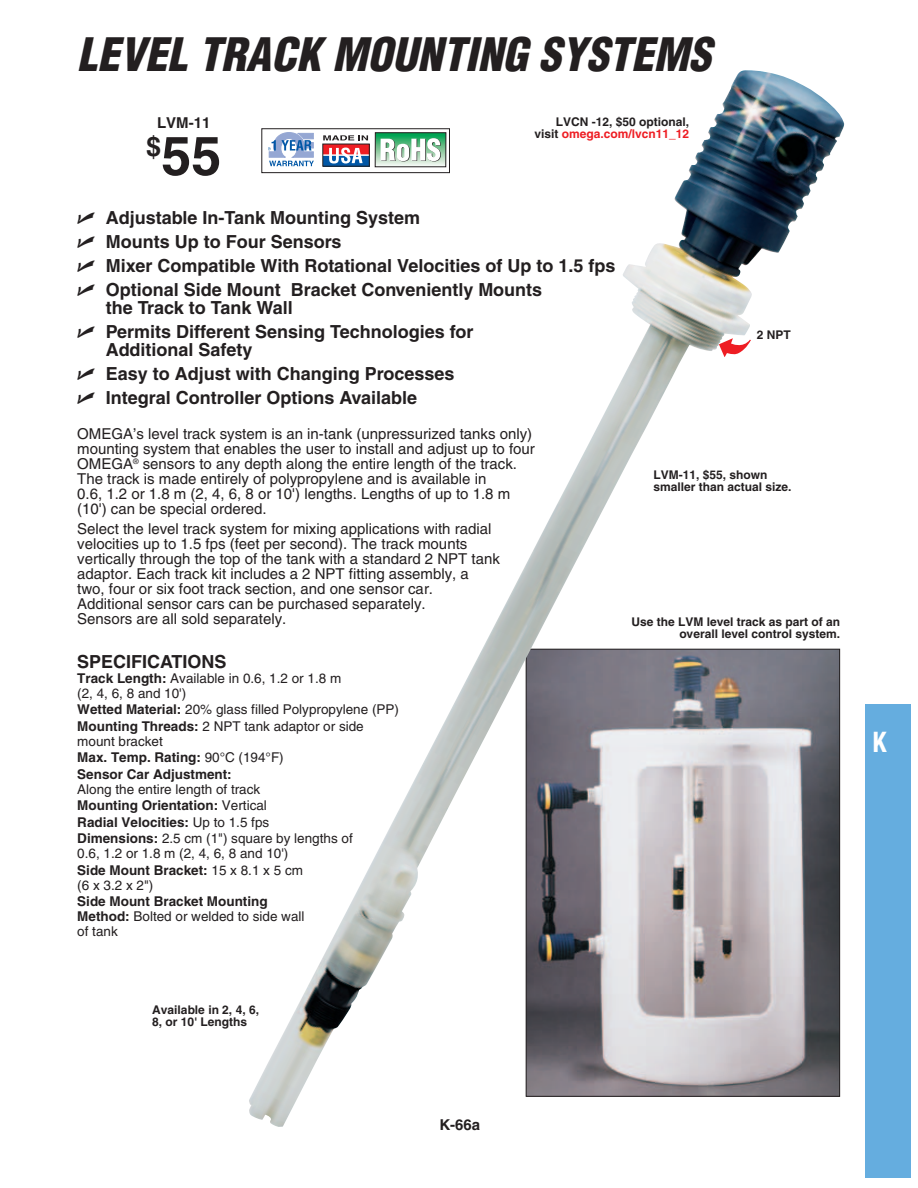
<style>
.page{position:relative;width:918px;height:1188px;background:#fff}
.page>*{position:absolute;margin:0;border:0;box-sizing:border-box;transform-origin:0 0}
.t1{font:700 54px "Helvetica";color:#231f20}
.t2{font:italic 900 condensed 45px "Helvetica";color:#231f20}
.t3{font:700 condensed 27px "Helvetica";color:#fff}
.t4{font:700 18px/18px "Helvetica";color:#231f20}
.t5{font:15px/15px "Helvetica";color:#231f20}
.t6{font:700 15px "Helvetica";color:#231f20}
.t7{font:13.5px/16.5px "Helvetica";color:#231f20}
.t8{font:700 13.5px/16.5px "Helvetica";color:#231f20}
.t9{font:700 12px/12px "Helvetica";color:#231f20;text-align:right}
.s1{color:#ee1d23}
.s2{font-family:"Universal Newswith Comm Pi";font-weight:400}
.s3{font-weight:700}
.s4{font-weight:400}
</style>
<div class="page">
<div style="left:865px;top:705px;width:46px;height:473px;background:#65addf"></div>
<img style="left:249px;top:122px;width:584px;height:1005px">
<h2 class="t2" style="left:77px;top:37px;width:644px">LEVEL TRACK MOUNTING SYSTEMS</h2>
<p class="t6" style="left:157px;top:118px;width:55px">LVM-11</p>
<h1 class="t1" style="left:146px;top:136px;width:77px"><sup>$</sup>55</h1>
<p class="t9" style="left:535px;top:117px;width:156px">LVCN -12, $50 optional, visit <span class="s1">omega.com/lvcn11_12</span></p>
<p class="t4" style="left:77px;top:210px;width:344px"><span class="s2">-</span> Adjustable In-Tank Mounting System</p>
<p class="t4" style="left:77px;top:234px;width:266px"><span class="s2">-</span> Mounts Up to Four Sensors</p>
<p class="t4" style="left:77px;top:258px;width:540px"><span class="s2">-</span> Mixer Compatible With Rotational Velocities of Up to 1.5 fps</p>
<p class="t4" style="left:106px;top:282px;width:438px;text-indent:-28px"><span class="s2">-</span> Optional Side Mount Bracket Conveniently Mounts the Track to Tank Wall</p>
<p class="t4" style="left:106px;top:324px;width:369px;text-indent:-28px"><span class="s2">-</span> Permits Different Sensing Technologies for<br>Additional Safety</p>
<p class="t4" style="left:77px;top:366px;width:379px"><span class="s2">-</span> Easy to Adjust with Changing Processes</p>
<p class="t4" style="left:77px;top:390px;width:341px"><span class="s2">-</span> Integral Controller Options Available</p>
<p class="t9" style="left:757px;top:330px;width:36px">2 NPT</p>
<p class="t5" style="left:77px;top:428px;width:459px">OMEGA’s level track system is an in-tank (unpressurized tanks only) mounting system that enables the user to install and adjust up to four OMEGA<sup>®</sup> sensors to any depth along the entire length of the track.<br>The track is made entirely of polypropylene and is available in<br>0.6, 1.2 or 1.8 m (2, 4, 6, 8 or 10') lengths. Lengths of up to 1.8 m (10') can be special ordered.</p>
<p class="t5" style="left:77px;top:523px;width:424px">Select the level track system for mixing applications with radial velocities up to 1.5 fps (feet per second). The track mounts vertically through the top of the tank with a standard 2 NPT tank adaptor. Each track kit includes a 2 NPT fitting assembly, a two, four or six foot track section, and one sensor car.<br>Additional sensor cars can be purchased separately.<br>Sensors are all sold separately.</p>
<p class="t4" style="left:77px;top:654px;width:151px">SPECIFICATIONS</p>
<p class="t7" style="left:77px;top:672px;width:266px;line-height:15px"><span class="s3">Track Length:</span> Available in 0.6, 1.2 or 1.8 m (2, 4, 6, 8 and 10')</p>
<p class="t7" style="left:77px;top:702px;width:323px"><span class="s3">Wetted Material:</span> 20% glass filled Polypropylene (PP)<br><span class="s3">Mounting Threads:</span> 2 NPT tank adaptor or side</p>
<p class="t8" style="left:77px;top:734px;width:208px"><span class="s4">mount bracket<br></span>Max. Temp. Rating: <span class="s4">90°C (194°F)<br></span>Sensor Car Adjustment:</p>
<p class="t7" style="left:77px;top:782px;width:277px">Along the entire length of track<br><span class="s3">Mounting Orientation:</span> Vertical<br><span class="s3">Radial Velocities:</span> Up to 1.5 fps <span class="s3">Dimensions:</span> 2.5 cm (1") square by lengths of</p>
<p class="t7" style="left:77px;top:846px;width:227px">0.6, 1.2 or 1.8 m (2, 4, 6, 8 and 10')<br><span class="s3">Side Mount Bracket:</span> 15 x 8.1 x 5 cm</p>
<p class="t7" style="left:77px;top:878px;width:78px">(6 x 3.2 x 2")</p>
<p class="t8" style="left:77px;top:895px;width:229px;line-height:15px">Side Mount Bracket Mounting<br>Method: <span class="s4">Bolted or welded to side wall of tank</span></p>
<p class="t9" style="left:152px;top:1005px;width:108px;text-align:left">Available in 2, 4, 6,<br>8, or 10' Lengths</p>
<p class="t9" style="left:654px;top:470px;width:140px;text-align:left">LVM-11, $55, shown smaller than actual size.</p>
<p class="t9" style="left:631px;top:617px;width:210px">Use the LVM level track as part of an overall level control system.</p>
<h3 class="t3" style="left:872px;top:732px;width:17px">K</h3>
<p class="t6" style="left:439px;top:1119px;width:42px">K-66a</p>
</div>
